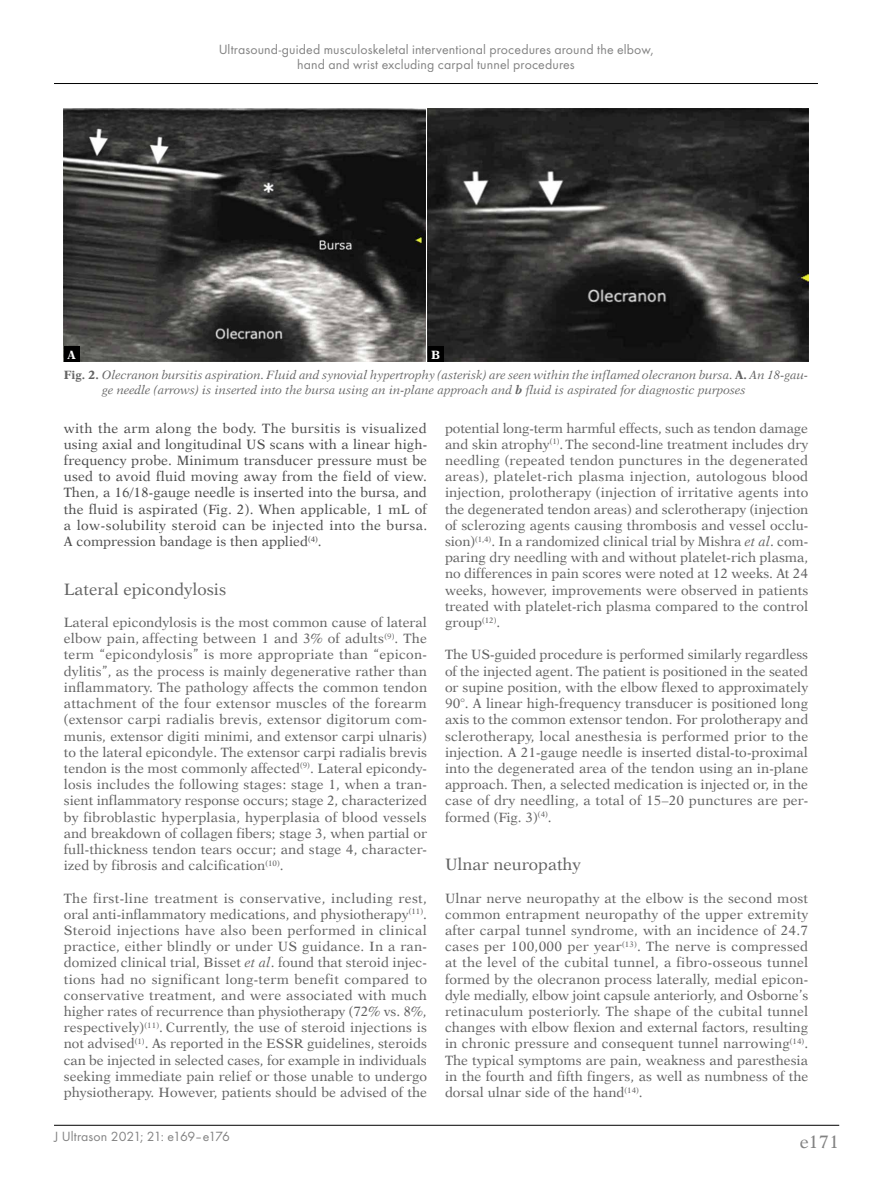
<style>
.page{position:relative;width:872px;height:1191px;background:#fff}
.page>*{position:absolute;margin:0;border:0;box-sizing:border-box;transform-origin:0 0}
.t1{font:18px "Dutch 823 EU Normal";color:#636363}
._2st_Srodtytul_PL_An{font:16.5px "Dutch 823 EU Normal";color:#636363}
.t2{font:13.8px/14.4px "Futura TCE";letter-spacing:.01em;color:#636363;text-align:center}
.BANG_-_Body_Ang{font:13.5px/16.2px "Dutch 823 EU Normal";color:#636363;text-align:justify}
.BANG_-_Body_Ang-2{font:13.5px/16.2px "Dutch 823 EU Normal";color:#4d4d4d;text-align:justify}
.Normalny{font:12px/14.4px "Dutch 823 EU Italic";color:#636363}
.Normalny-2{font:12px "Dutch 823 EU Bold";color:#fff}
.s1{font-family:"Dutch 823 EU Bold"}
.s2{font-family:"Dutch 823 EU Bold";font-style:italic}
.s3{font-family:"Dutch 823 EU Italic"}
</style>
<div class="page">
<hr style="left:54px;top:1125px;width:785px;height:1px;background:#000">
<hr style="left:54px;top:83px;width:764px;height:1px;background:#000">
<img style="left:64px;top:108px;width:362px;height:254px">
<div style="left:64px;top:346px;width:15px;height:16px;background:#000"></div>
<img style="left:428px;top:108px;width:380px;height:254px">
<div style="left:428px;top:346px;width:15px;height:16px;background:#000"></div>
<p class="t2" style="left:218px;top:42px;width:436px">Ultrasound-guided musculoskeletal interventional procedures around the elbow, hand and wrist excluding carpal tunnel procedures</p>
<p class="Normalny-2" style="left:67px;top:347px;width:10px">A</p>
<p class="Normalny-2" style="left:431px;top:347px;width:11px">B</p>
<p class="Normalny" style="left:102px;top:368px;width:707px;text-indent:-38px"><span class="s1">Fig. 2.</span> Olecranon bursitis aspiration. Fluid and synovial hypertrophy (asterisk) are seen within the inflamed olecranon bursa. <span class="s1">A.</span> An 18-gau&shy;ge needle (arrows) is inserted into the bursa using an in-plane approach and <span class="s2">b</span> fluid is aspirated for diagnostic purposes</p>
<p class="BANG_-_Body_Ang-2" style="left:64px;top:420px;width:365px">with the arm along the body. The bursitis is visualized using axial and longitudinal US scans with a linear high&shy;frequency probe. Minimum transducer pressure must be used to avoid fluid moving away from the field of view.<br>Then, a 16/18-gauge needle is inserted into the bursa, and the fluid is aspirated (Fig. 2). When applicable, 1 mL of a low-solubility steroid can be injected into the bursa.<br>A compression bandage is then applied<sup>(4)</sup>.</p>
<p class="_2st_Srodtytul_PL_An" style="left:64px;top:579px;width:164px">Lateral epicondylosis</p>
<p class="BANG_-_Body_Ang" style="left:64px;top:614px;width:365px">Lateral epicondylosis is the most common cause of lateral elbow pain, affecting between 1 and 3% of adults<sup>(9)</sup>. The term “epicondylosis” is more appropriate than “epicon&shy;dylitis”, as the process is mainly degenerative rather than inflammatory. The pathology affects the common tendon attachment of the four extensor muscles of the forearm (extensor carpi radialis brevis, extensor digitorum com&shy;munis, extensor digiti minimi, and extensor carpi ulnaris) to the lateral epicondyle. The extensor carpi radialis brevis tendon is the most commonly affected<sup>(9)</sup>. Lateral epicondy&shy;losis includes the following stages: stage 1, when a tran&shy;sient inflammatory response occurs; stage 2, characterized by fibroblastic hyperplasia, hyperplasia of blood vessels and breakdown of collagen fibers; stage 3, when partial or full-thickness tendon tears occur; and stage 4, character&shy;ized by fibrosis and calcification<sup>(10)</sup>.</p>
<p class="BANG_-_Body_Ang" style="left:64px;top:890px;width:365px">The first-line treatment is conservative, including rest, oral anti-inflammatory medications, and physiotherapy<sup>(11)</sup>.<br>Steroid injections have also been performed in clinical practice, either blindly or under US guidance. In a ran&shy;domized clinical trial, Bisset <span class="s3">et al</span>. found that steroid injec&shy;tions had no significant long-term benefit compared to conservative treatment, and were associated with much higher rates of recurrence than physiotherapy (72% vs. 8%, respectively)<sup>(11)</sup>. Currently, the use of steroid injections is not advised<sup>(1)</sup>. As reported in the ESSR guidelines, steroids can be injected in selected cases, for example in individuals seeking immediate pain relief or those unable to undergo physiotherapy. However, patients should be advised of the</p>
<p class="t2" style="left:54px;top:1128px;width:177px">J Ultrason 2021; 21: e169–e176</p>
<p class="BANG_-_Body_Ang" style="left:445px;top:420px;width:365px">potential long-term harmful effects, such as tendon damage and skin atrophy<sup>(1)</sup>. The second-line treatment includes dry needling (repeated tendon punctures in the degenerated areas), platelet-rich plasma injection, autologous blood injection, prolotherapy (injection of irritative agents into the degenerated tendon areas) and sclerotherapy (injection of sclerozing agents causing thrombosis and vessel occlu&shy;sion)<sup>(1,4)</sup>. In a randomized clinical trial by Mishra <span class="s3">et al</span>. com&shy;paring dry needling with and without platelet-rich plasma, no differences in pain scores were noted at 12 weeks. At 24 weeks, however, improvements were observed in patients treated with platelet-rich plasma compared to the control group<sup>(12)</sup>.</p>
<p class="BANG_-_Body_Ang" style="left:445px;top:647px;width:365px">The US-guided procedure is performed similarly regardless of the injected agent. The patient is positioned in the seated or supine position, with the elbow flexed to approximately 90°. A linear high-frequency transducer is positioned long axis to the common extensor tendon. For prolotherapy and sclerotherapy, local anesthesia is performed prior to the injection. A 21-gauge needle is inserted distal-to-proximal into the degenerated area of the tendon using an in-plane approach. Then, a selected medication is injected or, in the case of dry needling, a total of 15–20 punctures are per&shy;formed (Fig. 3)<sup>(4)</sup>.</p>
<p class="_2st_Srodtytul_PL_An" style="left:445px;top:854px;width:137px">Ulnar neuropathy</p>
<p class="BANG_-_Body_Ang" style="left:445px;top:890px;width:365px">Ulnar nerve neuropathy at the elbow is the second most common entrapment neuropathy of the upper extremity after carpal tunnel syndrome, with an incidence of 24.7 cases per 100,000 per year<sup>(13)</sup>. The nerve is compressed at the level of the cubital tunnel, a fibro-osseous tunnel formed by the olecranon process laterally, medial epicon&shy;dyle medially, elbow joint capsule anteriorly, and Osborne’s retinaculum posteriorly. The shape of the cubital tunnel changes with elbow flexion and external factors, resulting in chronic pressure and consequent tunnel narrowing<sup>(14)</sup>.<br>The typical symptoms are pain, weakness and paresthesia in the fourth and fifth fingers, as well as numbness of the dorsal ulnar side of the hand<sup>(14)</sup>.</p>
<h1 class="t1" style="left:799px;top:1131px;width:41px">e171</h1>
</div>
